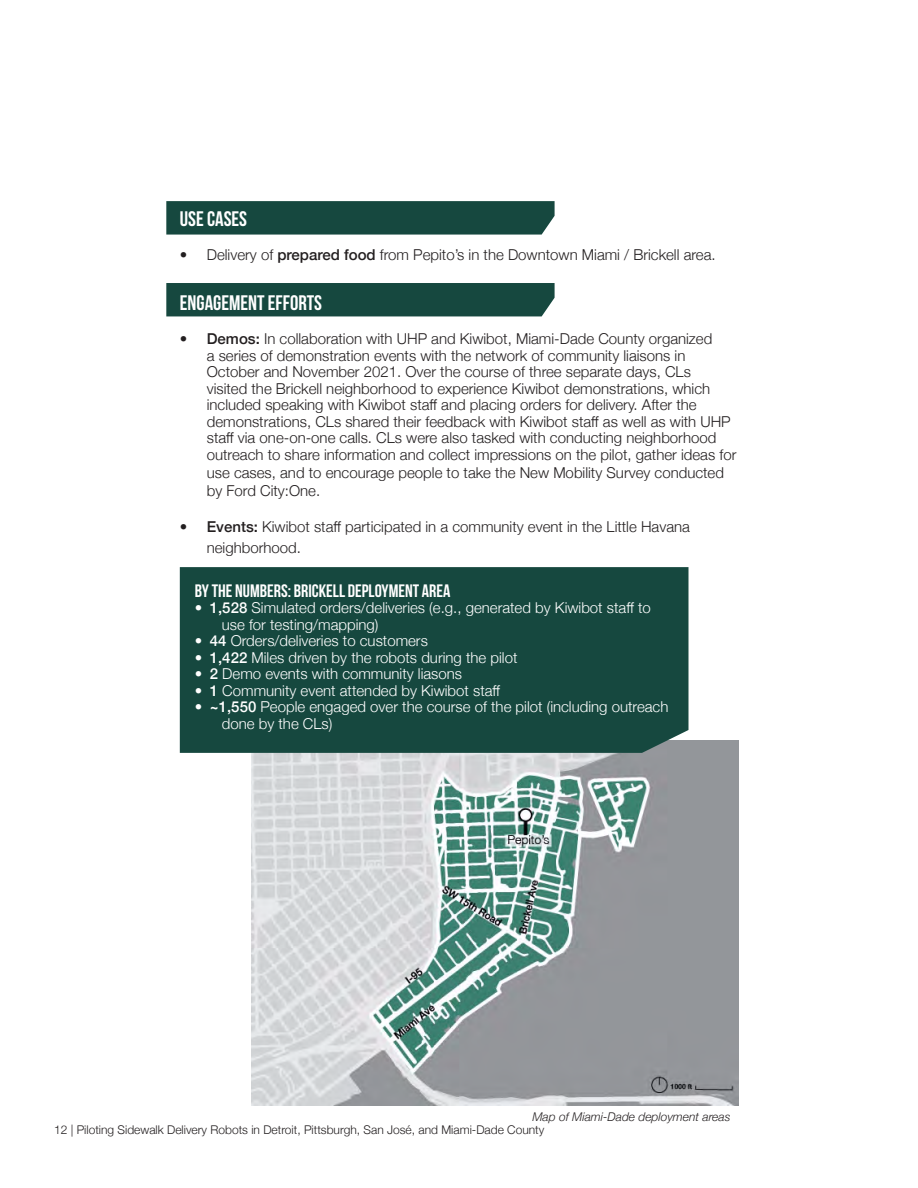
<style>
.page{position:relative;width:918px;height:1188px;background:#fff}
.page>*{position:absolute;margin:0;border:0;box-sizing:border-box;transform-origin:0 0}
.Body_Text{font:21px "Bebas Neue";color:#fff}
.Call-out_Box{font:18px "Bebas Neue";color:#fff}
.t1{font:300 15px/16.5px "Helvetica Neue";color:#231f20}
.t2{font:300 15px/16.5px "Helvetica Neue";color:#fff}
.t3{font:300 12px "Helvetica Neue";color:#231f20}
.Body_Text-2{font:italic 300 12px "Helvetica Neue";color:#231f20}
.s1{font-weight:500}
</style>
<div class="page">
<svg style="left:166px;top:201px;width:389px;height:34px;background:#1c4c44"></svg>
<div style="left:166px;top:283px;width:389px;height:33px;background:#16483f"></div>
<img style="left:251px;top:741px;width:487px;height:365px">
<svg style="left:179px;top:567px;width:522px;height:193px;background:#235249"></svg>
<p class="Body_Text" style="left:180px;top:207px;width:69px">USE CASES</p>
<p class="t1" style="left:180px;top:245px;width:537px">• Delivery of <span class="s1">prepared food</span> from Pepito’s in the Downtown Miami / Brickell area.</p>
<p class="Body_Text" style="left:180px;top:291px;width:144px">ENGAGEMENT EFFORTS</p>
<p class="t1" style="left:207px;top:329px;width:531px;text-indent:-27px">• <span class="s1">Demos:</span> In collaboration with UHP and Kiwibot, Miami-Dade County organized<br>a series of demonstration events with the network of community liaisons in October and November 2021. Over the course of three separate days, CLs<br>visited the Brickell neighborhood to experience Kiwibot demonstrations, which included speaking with Kiwibot staff and placing orders for delivery. After the demonstrations, CLs shared their feedback with Kiwibot staff as well as with UHP staff via one-on-one calls. CLs were also tasked with conducting neighborhood outreach to share information and collect impressions on the pilot, gather ideas for</p>
<p class="t1" style="left:207px;top:462px;width:519px;line-height:18px">use cases, and to encourage people to take the New Mobility Survey conducted by Ford City:One.</p>
<p class="t1" style="left:207px;top:515px;width:485px;line-height:21px;text-indent:-27px">• <span class="s1">Events:</span> Kiwibot staff participated in a community event in the Little Havana neighborhood.</p>
<p class="Call-out_Box" style="left:195px;top:581px;width:257px">BY THE NUMBERS: BRICKELL DEPLOYMENT AREA</p>
<p class="t2" style="left:222px;top:598px;width:430px;text-indent:-27px"><span class="s1">• 1,528</span> Simulated orders/deliveries (e.g., generated by Kiwibot staff to use for testing/mapping)</p>
<p class="t2" style="left:195px;top:631px;width:235px"><span class="s1">• 44</span> Orders/deliveries to customers</p>
<p class="t2" style="left:195px;top:648px;width:324px"><span class="s1">• 1,422</span> Miles driven by the robots during the pilot</p>
<p class="t2" style="left:195px;top:664px;width:269px"><span class="s1">• 2</span> Demo events with community liasons</p>
<p class="t2" style="left:195px;top:681px;width:307px"><span class="s1">• 1</span> Community event attended by Kiwibot staff</p>
<p class="t2" style="left:222px;top:697px;width:448px;text-indent:-27px"><span class="s1">• ~1,550</span> People engaged over the course of the pilot (including outreach done by the CLs)</p>
<p class="Body_Text-2" style="left:532px;top:1107px;width:200px">Map of Miami-Dade deployment areas</p>
<p class="t3" style="left:54px;top:1120px;width:492px">12 | Piloting Sidewalk Delivery Robots in Detroit, Pittsburgh, San José, and Miami-Dade County</p>
</div>
